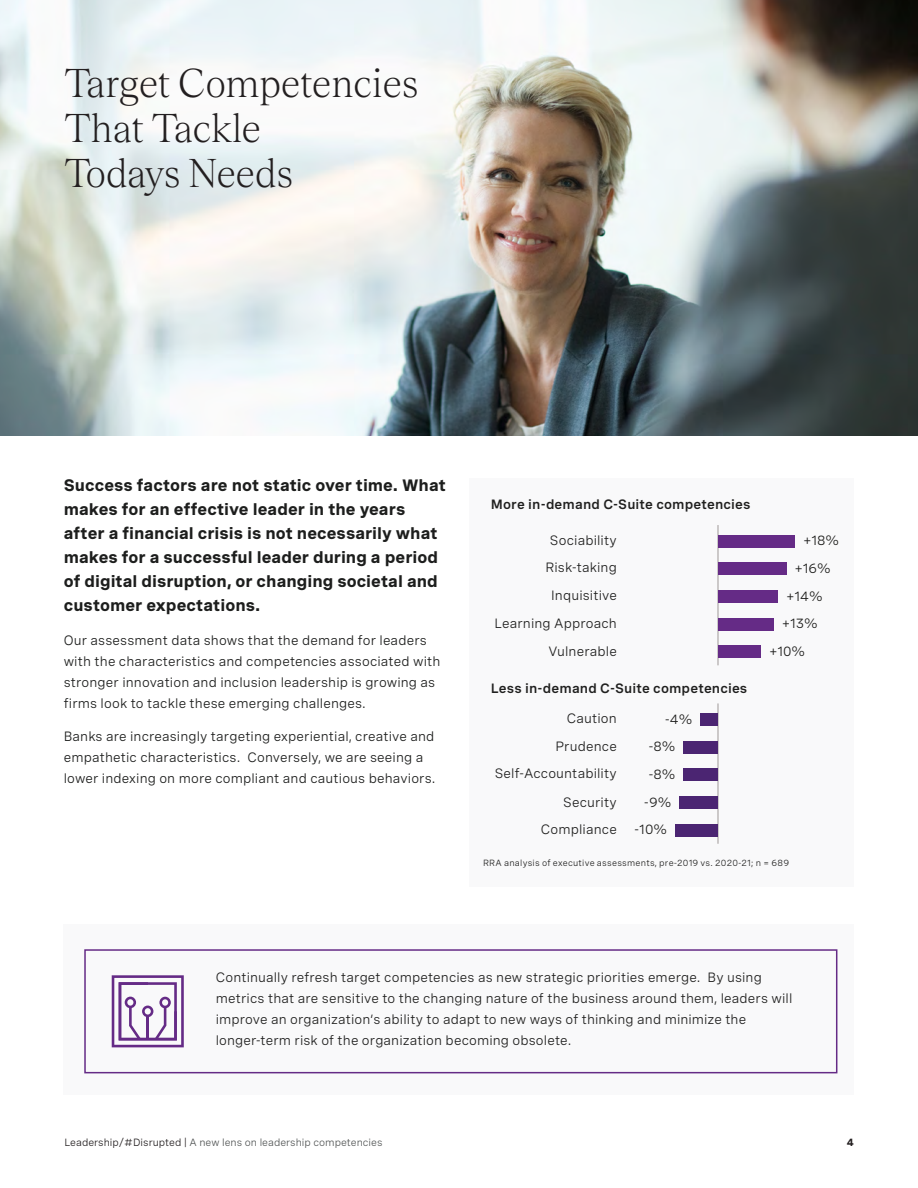
<style>
.page{position:relative;width:918px;height:1188px;background:#fff}
.page>*{position:absolute;margin:0;border:0;box-sizing:border-box;transform-origin:0 0}
.Chapter_Heading{font:300 42px/45px "Teodor";color:#231f20}
.Body_large{font:700 16.5px/24px "Spezia";color:#1d1e1d}
.t1{font:13.5px/27.8px "Spezia";letter-spacing:.01em;color:#20201f;text-align:right}
.Body{font:13.5px/21px "Spezia";letter-spacing:.01em;color:#1d1e1d}
.t2{font:600 13.5px "Spezia";letter-spacing:.01em;color:#20201f}
.t3{font:13.5px "Spezia";color:#1d1d1b}
.t4{font:10.5px "Spezia";color:#535656}
.t5{font:700 10.5px "Spezia";color:#231f20}
.t6{font:9px "Spezia";letter-spacing:.025em;color:#20201f}
.s1{color:#231f20}
</style>
<div class="page">
<img style="left:0;top:0;width:918px;height:436px">
<hr style="left:718px;top:525px;width:1px;height:140px;background:#a09a98">
<div style="left:718px;top:535px;width:76px;height:13px;background:#652b86"></div>
<div style="left:718px;top:562px;width:68px;height:13px;background:#652b86"></div>
<div style="left:718px;top:590px;width:59px;height:13px;background:#652b86"></div>
<div style="left:718px;top:618px;width:55px;height:12px;background:#652b86"></div>
<div style="left:718px;top:645px;width:42px;height:13px;background:#652b86"></div>
<hr style="left:718px;top:703px;width:1px;height:141px;background:#a09a98">
<div style="left:701px;top:713px;width:17px;height:13px;background:#4b2572"></div>
<div style="left:684px;top:741px;width:34px;height:13px;background:#4b2572"></div>
<div style="left:684px;top:768px;width:34px;height:13px;background:#4b2572"></div>
<div style="left:680px;top:796px;width:38px;height:13px;background:#4b2572"></div>
<div style="left:675px;top:824px;width:43px;height:12px;background:#4b2572"></div>
<svg style="left:84px;top:949px;width:754px;height:125px"></svg>
<svg style="left:112px;top:975px;width:72px;height:72px"></svg>
<div style="left:84px;top:949px;width:753px;height:124px;border:2px solid #652b86"></div>
<p class="Chapter_Heading" style="left:64px;top:58px;width:357px">Target Competencies<br>That Tackle<br>Todays Needs</p>
<p class="Body_large" style="left:64px;top:472px;width:384px">Success factors are not static over time. What makes for an effective leader in the years after a financial crisis is not necessarily what makes for a successful leader during a period of digital disruption, or changing societal and customer expectations.</p>
<p class="Body" style="left:64px;top:628px;width:378px">Our assessment data shows that the demand for leaders with the characteristics and competencies associated with stronger innovation and inclusion leadership is growing as firms look to tackle these emerging challenges.</p>
<p class="Body" style="left:64px;top:725px;width:373px">Banks are increasingly targeting experiential, creative and empathetic characteristics. Conversely, we are seeing a lower indexing on more compliant and cautious behaviors.</p>
<p class="t2" style="left:491px;top:494px;width:261px">More in-demand C-Suite competencies</p>
<p class="t1" style="left:495px;top:525px;width:124px">Sociability<br>Risk-taking<br>Inquisitive<br>Learning Approach<br>Vulnerable</p>
<p class="t2" style="left:491px;top:678px;width:258px">Less in-demand C-Suite competencies</p>
<p class="t3" style="left:803px;top:531px;width:38px">+18%</p>
<p class="t3" style="left:794px;top:558px;width:38px">+16%</p>
<p class="t3" style="left:786px;top:586px;width:38px">+14%</p>
<p class="t3" style="left:782px;top:613px;width:37px">+13%</p>
<p class="t3" style="left:769px;top:641px;width:38px">+10%</p>
<p class="t1" style="left:495px;top:704px;width:124px">Caution<br>Prudence<br>Self-Accountability<br>Security<br>Compliance</p>
<p class="t6" style="left:483px;top:857px;width:308px">RRA analysis of executive assessments, pre-2019 vs. 2020-21; n = 689</p>
<p class="t3" style="left:665px;top:709px;width:29px">-4%</p>
<p class="t3" style="left:648px;top:737px;width:29px">-8%</p>
<p class="t3" style="left:648px;top:764px;width:29px">-8%</p>
<p class="t3" style="left:644px;top:792px;width:29px">-9%</p>
<p class="t3" style="left:634px;top:819px;width:34px">-10%</p>
<p class="t1" style="left:216px;top:966px;width:578px;line-height:21px;text-align:left">Continually refresh target competencies as new strategic priorities emerge. By using metrics that are sensitive to the changing nature of the business around them, leaders will improve an organization’s ability to adapt to new ways of thinking and minimize the longer-term risk of the organization becoming obsolete.</p>
<p class="t4" style="left:64px;top:1134px;width:320px"><span class="s1">Leadership/#Disrupted |</span> A new lens on leadership competencies</p>
<p class="t5" style="left:847px;top:1134px;width:9px">4</p>
</div>
